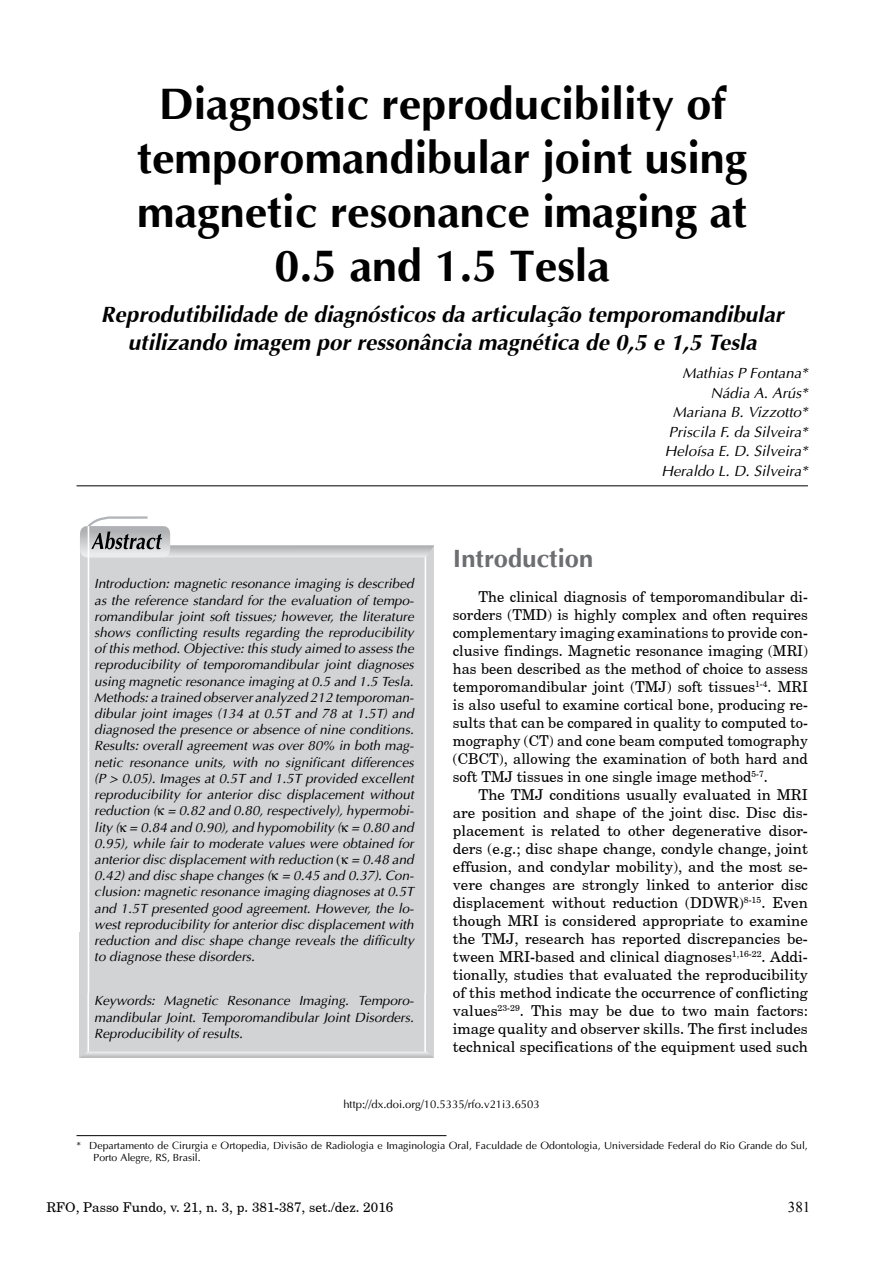
<style>
.page{position:relative;width:893px;height:1263px;background:#fff}
.page>*{position:absolute;margin:0;border:0;box-sizing:border-box;transform-origin:0 0}
.t1{font:700 45px/54px "Ottawa";color:#000;text-align:center}
.t2{font:700 25.5px "Ottawa";color:#6d6e71}
.t3{font:italic 700 22.5px/28.2px "Ottawa";color:#000;text-align:center}
.t4{font:15px/18px "New Brunswick Plain";color:#000;text-align:justify}
.t5{font:italic 15px/19.5px "Ottawa";color:#000;text-align:right}
.t6{font:15px "Times New Roman";color:#000}
.t7{font:italic 13.5px/16.2px "Ottawa";color:#000;text-align:justify}
.t8{font:13.5px "New Brunswick Plain";color:#000}
.t9{font:11.25px "Ottawa Plain";color:#000}
.t10{font:10.5px/12px "Ottawa Plain";color:#000}
</style>
<div class="page">
<div style="left:79px;top:932px;width:355px;height:126px;background:#d1d3d4"></div>
<svg style="left:80px;top:1051px;width:353px;height:7px"></svg>
<hr style="left:88px;top:932px;width:1px;height:119px;background:#fff">
<hr style="left:424px;top:932px;width:2px;height:120px;background:#fff">
<hr style="left:77px;top:485px;width:731px;height:1px;background:#000">
<hr style="left:77px;top:1135px;width:369px;height:1px;background:#000">
<div style="left:80px;top:546px;width:354px;height:447px;background:#d1d3d4"></div>
<hr style="left:424px;top:557px;width:2px;height:436px;background:#fff">
<hr style="left:88px;top:526px;width:1px;height:467px;background:#fff">
<svg style="left:80px;top:516px;width:354px;height:42px"></svg>
<h1 class="t1" style="left:137px;top:76px;width:612px">Diagnostic reproducibility of temporomandibular joint using magnetic resonance imaging at<br>0.5 and 1.5 Tesla</h1>
<h3 class="t3" style="left:101px;top:300px;width:684px">Reprodutibilidade de diagnósticos da articulação temporomandibular utilizando imagem por ressonância magnética de 0,5 e 1,5 Tesla</h3>
<p class="t5" style="left:661px;top:364px;width:148px">Mathias P Fontana*<br>Nádia A. Arús*<br>Mariana B. Vizzotto*<br>Priscila F. da Silveira*<br>Heloísa E. D. Silveira*<br>Heraldo L. D. Silveira*</p>
<p class="t7" style="left:94px;top:576px;width:321px">Introduction: magnetic resonance imaging is described as the reference standard for the evaluation of tempo&shy;romandibular joint soft tissues; however, the literature shows conflicting results regarding the reproducibility of this method. Objective: this study aimed to assess the reproducibility of temporomandibular joint diagnoses using magnetic resonance imaging at 0.5 and 1.5 Tesla.<br>Methods: a trained observer analyzed 212 temporoman&shy;dibular joint images (134 at 0.5T and 78 at 1.5T) and diagnosed the presence or absence of nine conditions.<br>Results: overall agreement was over 80% in both mag&shy;netic resonance units, with no significant differences (P &gt; 0.05). Images at 0.5T and 1.5T provided excellent reproducibility for anterior disc displacement without reduction ( = 0.82 and 0.80, respectively), hypermobi&shy;lity ( = 0.84 and 0.90), and hypomobility ( = 0.80 and 0.95), while fair to moderate values were obtained for anterior disc displacement with reduction</p>
<p class="t7" style="left:94px;top:851px;width:321px;text-indent:257px">= 0.48 and 0.42) and disc shape changes ( = 0.45 and 0.37). Con&shy;clusion: magnetic resonance imaging diagnoses at 0.5T and 1.5T presented good agreement. However, the lo&shy;west reproducibility for anterior disc displacement with reduction and disc shape change reveals the difficulty to diagnose these disorders.</p>
<p class="t7" style="left:94px;top:993px;width:321px">Keywords: Magnetic Resonance Imaging. Temporo&shy;mandibular Joint. Temporomandibular Joint Disorders.<br>Reproducibility of results.</p>
<h2 class="t2" style="left:453px;top:543px;width:142px">Introduction</h2>
<p class="t4" style="left:453px;top:587px;width:357px;text-indent:26px">The clinical diagnosis of temporomandibular di&shy;sorders (TMD) is highly complex and often requires complementary imaging examinations to provide con&shy;clusive findings. Magnetic resonance imaging (MRI) has been described as the method of choice to assess temporomandibular joint (TMJ) soft tissues<sup>1-4</sup>. MRI is also useful to examine cortical bone, producing re&shy;sults that can be compared in quality to computed to&shy;mography (CT) and cone beam computed tomography (CBCT), allowing the examination of both hard and soft TMJ tissues in one single image method<sup>5-7</sup>.</p>
<p class="t4" style="left:453px;top:785px;width:357px;text-indent:26px">The TMJ conditions usually evaluated in MRI are position and shape of the joint disc. Disc dis&shy;placement is related to other degenerative disor&shy;ders (e.g.; disc shape change, condyle change, joint effusion, and condylar mobility), and the most se&shy;vere changes are strongly linked to anterior disc displacement without reduction (DDWR)<sup>8-15</sup>. Even though MRI is considered appropriate to examine the TMJ, research has reported discrepancies be&shy;tween MRI-based and clinical diagnoses<sup>1,16-22</sup>. Addi&shy;tionally, studies that evaluated the reproducibility of this method indicate the occurrence of conflicting values<sup>23-29</sup>. This may be due to two main factors: image quality and observer skills. The first includes technical specifications of the equipment used such</p>
<p class="t9" style="left:343px;top:1097px;width:198px">http://dx.doi.org/10.5335/rfo.v21i3.6503</p>
<p class="t10" style="left:94px;top:1139px;width:716px;text-indent:-17px">* Departamento de Cirurgia e Ortopedia, Divisão de Radiologia e Imaginologia Oral, Faculdade de Odontologia, Universidade Federal do Rio Grande do Sul,<br>Porto Alegre, RS, Brasil.</p>
<p class="t8" style="left:47px;top:1198px;width:348px">RFO, Passo Fundo, v. 21, n. 3, p. 381-387, set./dez. 2016</p>
<p class="t6" style="left:788px;top:1197px;width:24px">381</p>
</div>
